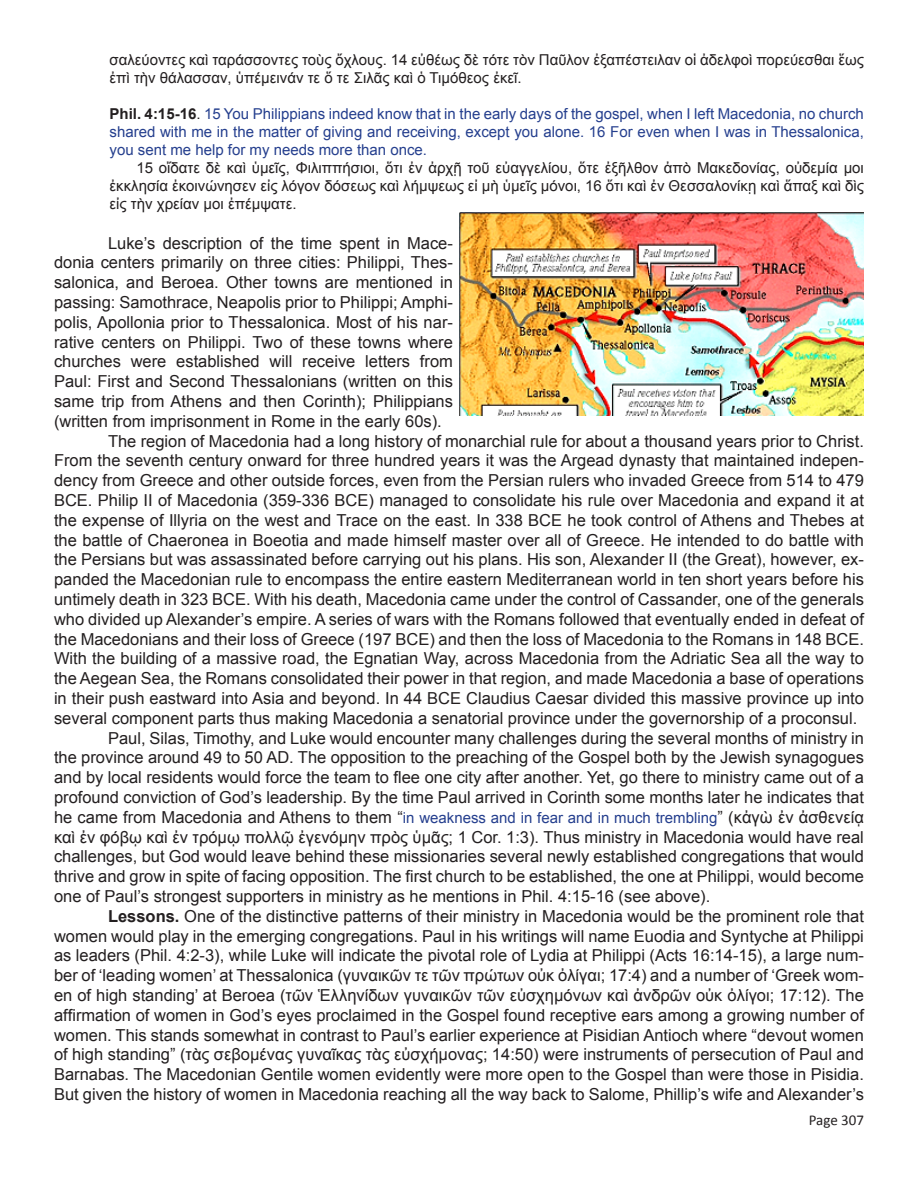
<style>
.page{position:relative;width:918px;height:1188px;background:#fff}
.page>*{position:absolute;margin:0;border:0;box-sizing:border-box;transform-origin:0 0}
.t1{font:16.5px/19.8px "Arial";color:#231f20;text-align:justify}
.t2{font:15px/18px "Arial";color:#231f20}
.t3{font:15px/18px "Arial";color:#253f8e;text-align:justify}
.t4{font:15px "Calibri";color:#231f20}
.s1{font-weight:700;color:#231f20}
.s2{color:#231f20}
.s3{font-size:15px;color:#253f8e}
.s4{font-weight:700}
</style>
<div class="page">
<img style="left:459px;top:212px;width:405px;height:204px">
<p class="t2" style="left:110px;top:51px;width:756px">σαλεύοντες καὶ ταράσσοντες τοὺς ὄχλους. 14 εὐθέως δὲ τότε τὸν Παῦλον ἐξαπέστειλαν οἱ ἀδελφοὶ πορεύεσθαι ἕως ἐπὶ τὴν θάλασσαν, ὑπέμεινάν τε ὅ τε Σιλᾶς καὶ ὁ Τιμόθεος ἐκεῖ.</p>
<p class="t3" style="left:110px;top:105px;width:756px"><span class="s1">Phil. 4:15-16</span><span class="s2">.</span> 15 You Philippians indeed know that in the early days of the gospel, when I left Macedonia, no church shared with me in the matter of giving and receiving, except you alone. 16 For even when I was in Thessalonica, you sent me help for my needs more than once.</p>
<p class="t2" style="left:110px;top:159px;width:756px;text-align:justify;text-indent:27px">15 οἴδατε δὲ καὶ ὑμεῖς, Φιλιππήσιοι, ὅτι ἐν ἀρχῇ τοῦ εὐαγγελίου, ὅτε ἐξῆλθον ἀπὸ Μακεδονίας, οὐδεμία μοι ἐκκλησία ἐκοινώνησεν εἰς λόγον δόσεως καὶ λήμψεως εἰ μὴ ὑμεῖς μόνοι, 16 ὅτι καὶ ἐν Θεσσαλονίκῃ καὶ ἅπαξ καὶ δὶς εἰς τὴν χρείαν μοι ἐπέμψατε.</p>
<p class="t1" style="left:54px;top:233px;width:400px;text-indent:54px">Luke’s description of the time spent in Mace&shy;donia centers primarily on three cities: Philippi, Thes&shy;salonica, and Beroea. Other towns are mentioned in passing: Samothrace, Neapolis prior to Philippi; Amphi&shy;polis, Apollonia prior to Thessalonica. Most of his nar&shy;rative centers on Philippi. Two of these towns where churches were established will receive letters from Paul: First and Second Thessalonians (written on this same trip from Athens and then Corinth); Philippians (written from imprisonment in Rome in the early 60s).</p>
<p class="t1" style="left:54px;top:431px;width:812px;text-indent:54px">The region of Macedonia had a long history of monarchial rule for about a thousand years prior to Christ.<br>From the seventh century onward for three hundred years it was the Argead dynasty that maintained indepen&shy;dency from Greece and other outside forces, even from the Persian rulers who invaded Greece from 514 to 479<br>BCE. Philip II of Macedonia (359-336 BCE) managed to consolidate his rule over Macedonia and expand it at the expense of Illyria on the west and Trace on the east. In 338 BCE he took control of Athens and Thebes at the battle of Chaeronea in Boeotia and made himself master over all of Greece. He intended to do battle with the Persians but was assassinated before carrying out his plans. His son, Alexander II (the Great), however, ex&shy;panded the Macedonian rule to encompass the entire eastern Mediterranean world in ten short years before his untimely death in 323 BCE. With his death, Macedonia came under the control of Cassander, one of the generals who divided up Alexander’s empire. A series of wars with the Romans followed that eventually ended in defeat of the Macedonians and their loss of Greece (197 BCE) and then the loss of Macedonia to the Romans in 148 BCE.<br>With the building of a massive road, the Egnatian Way, across Macedonia from the Adriatic Sea all the way to the Aegean Sea, the Romans consolidated their power in that region, and made Macedonia a base of operations in their push eastward into Asia and beyond. In 44 BCE Claudius Caesar divided this massive province up into several component parts thus making Macedonia a senatorial province under the governorship of a proconsul.</p>
<p class="t1" style="left:54px;top:728px;width:811px;text-indent:54px">Paul, Silas, Timothy, and Luke would encounter many challenges during the several months of ministry in the province around 49 to 50 AD. The opposition to the preaching of the Gospel both by the Jewish synagogues and by local residents would force the team to flee one city after another. Yet, go there to ministry came out of a profound conviction of God’s leadership. By the time Paul arrived in Corinth some months later he indicates that he came from Macedonia and Athens to them “<span class="s3">in weakness and in fear and in much trembling</span>” (κἀγὼ ἐν ἀσθενείᾳ καὶ ἐν φόβῳ καὶ ἐν τρόμῳ πολλῷ ἐγενόμην πρὸς ὑμᾶς; 1 Cor. 1:3). Thus ministry in Macedonia would have real challenges, but God would leave behind these missionaries several newly established congregations that would thrive and grow in spite of facing opposition. The first church to be established, the one at Philippi, would become one of Paul’s strongest supporters in ministry as he mentions in Phil. 4:15-16 (see above).</p>
<p class="t1" style="left:54px;top:906px;width:811px;text-indent:54px"><span class="s4">Lessons.</span> One of the distinctive patterns of their ministry in Macedonia would be the prominent role that women would play in the emerging congregations. Paul in his writings will name Euodia and Syntyche at Philippi as leaders (Phil. 4:2-3), while Luke will indicate the pivotal role of Lydia at Philippi (Acts 16:14-15), a large num&shy;ber of ‘leading women’ at Thessalonica (γυναικῶν τε τῶν πρώτων οὐκ ὀλίγαι; 17:4) and a number of ‘Greek wom&shy;en of high standing’ at Beroea (τῶν Ἑλληνίδων γυναικῶν τῶν εὐσχημόνων καὶ ἀνδρῶν οὐκ ὀλίγοι; 17:12). The affirmation of women in God’s eyes proclaimed in the Gospel found receptive ears among a growing number of women. This stands somewhat in contrast to Paul’s earlier experience at Pisidian Antioch where “devout women of high standing” (τὰς σεβομένας γυναῖκας τὰς εὐσχήμονας; 14:50) were instruments of persecution of Paul and Barnabas. The Macedonian Gentile women evidently were more open to the Gospel than were those in Pisidia.<br>But given the history of women in Macedonia reaching all the way back to Salome, Phillip’s wife and Alexander’s</p>
<p class="t4" style="left:809px;top:1110px;width:57px">Page 307</p>
</div>
